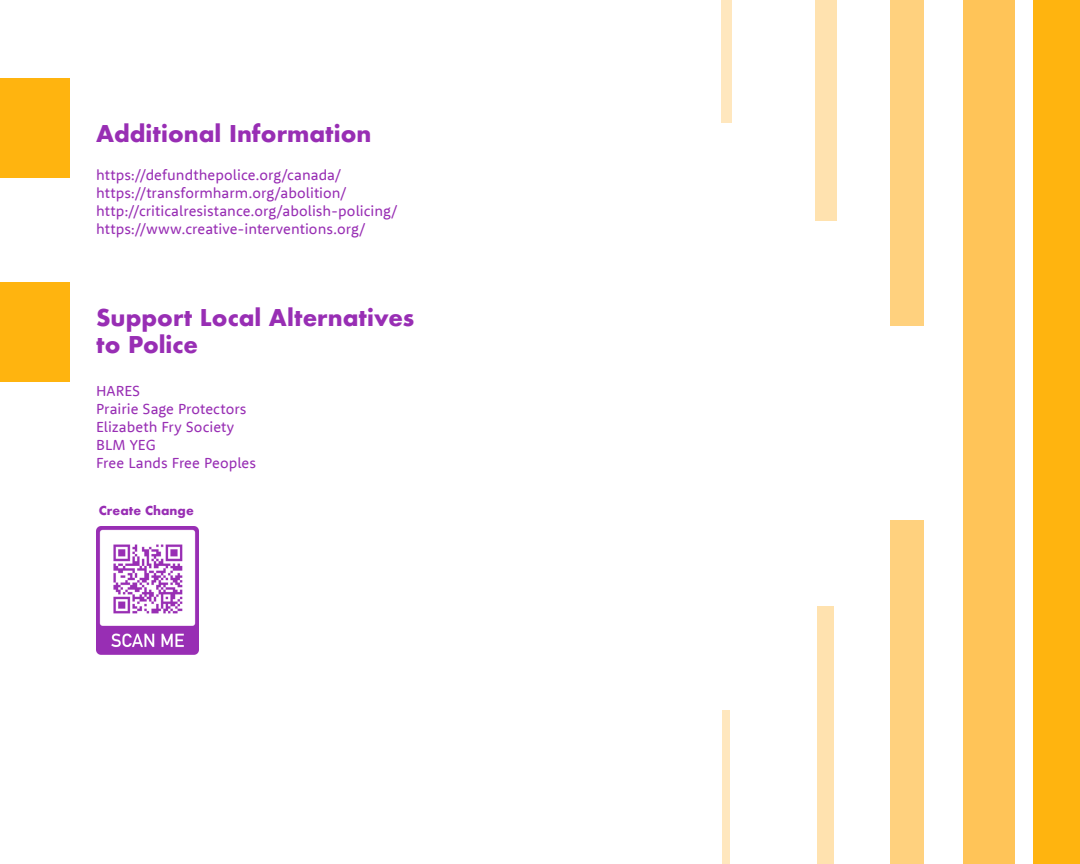
<style>
.page{position:relative;width:1080px;height:864px;background:#fff}
.page>*{position:absolute;margin:0;border:0;box-sizing:border-box;transform-origin:0 0}
.Title_Text{font:700 22.5px/27px "Futura";color:#982eb4}
.Body_Text{font:15px "Rooney Sans";letter-spacing:.005em;color:#982eb4}
.t1{font:700 12px "Futura";color:#982eb4}
</style>
<div class="page">
<div style="left:0;top:78px;width:69px;height:100px;background:#ffb40f"></div>
<div style="left:0;top:282px;width:69px;height:99px;background:#ffb40f"></div>
<div style="left:1034px;top:0;width:46px;height:864px;background:#ffb40f"></div>
<div style="left:963px;top:0;width:52px;height:864px;background:#ffc458"></div>
<div style="left:891px;top:520px;width:33px;height:344px;background:#ffd17e"></div>
<div style="left:818px;top:607px;width:16px;height:257px;background:#ffe2af"></div>
<div style="left:722px;top:710px;width:8px;height:154px;background:#ffe7be"></div>
<div style="left:891px;top:0;width:33px;height:325px;background:#ffd17e"></div>
<div style="left:815px;top:0;width:22px;height:221px;background:#ffe2af"></div>
<div style="left:721px;top:0;width:10px;height:122px;background:#ffe7be"></div>
<img style="left:96px;top:527px;width:103px;height:128px">
<img style="left:110px;top:541px;width:75px;height:75px">
<p class="Title_Text" style="left:96px;top:120px;width:277px">Additional Information</p>
<p class="Body_Text" style="left:96px;top:165px;width:247px">https://defundthepolice.org/canada/</p>
<p class="Body_Text" style="left:96px;top:183px;width:252px">https://transformharm.org/abolition/</p>
<p class="Body_Text" style="left:96px;top:201px;width:303px">http://criticalresistance.org/abolish-policing/</p>
<p class="Body_Text" style="left:96px;top:219px;width:271px">https://www.creative-interventions.org/</p>
<p class="Title_Text" style="left:96px;top:304px;width:320px">Support Local Alternatives to Police</p>
<p class="Body_Text" style="left:96px;top:381px;width:46px">HARES</p>
<p class="Body_Text" style="left:96px;top:399px;width:152px">Prairie Sage Protectors</p>
<p class="Body_Text" style="left:96px;top:417px;width:140px">Elizabeth Fry Society</p>
<p class="Body_Text" style="left:96px;top:435px;width:61px">BLM YEG</p>
<p class="Body_Text" style="left:96px;top:453px;width:162px">Free Lands Free Peoples</p>
<p class="t1" style="left:99px;top:502px;width:96px">Create Change</p>
</div>
